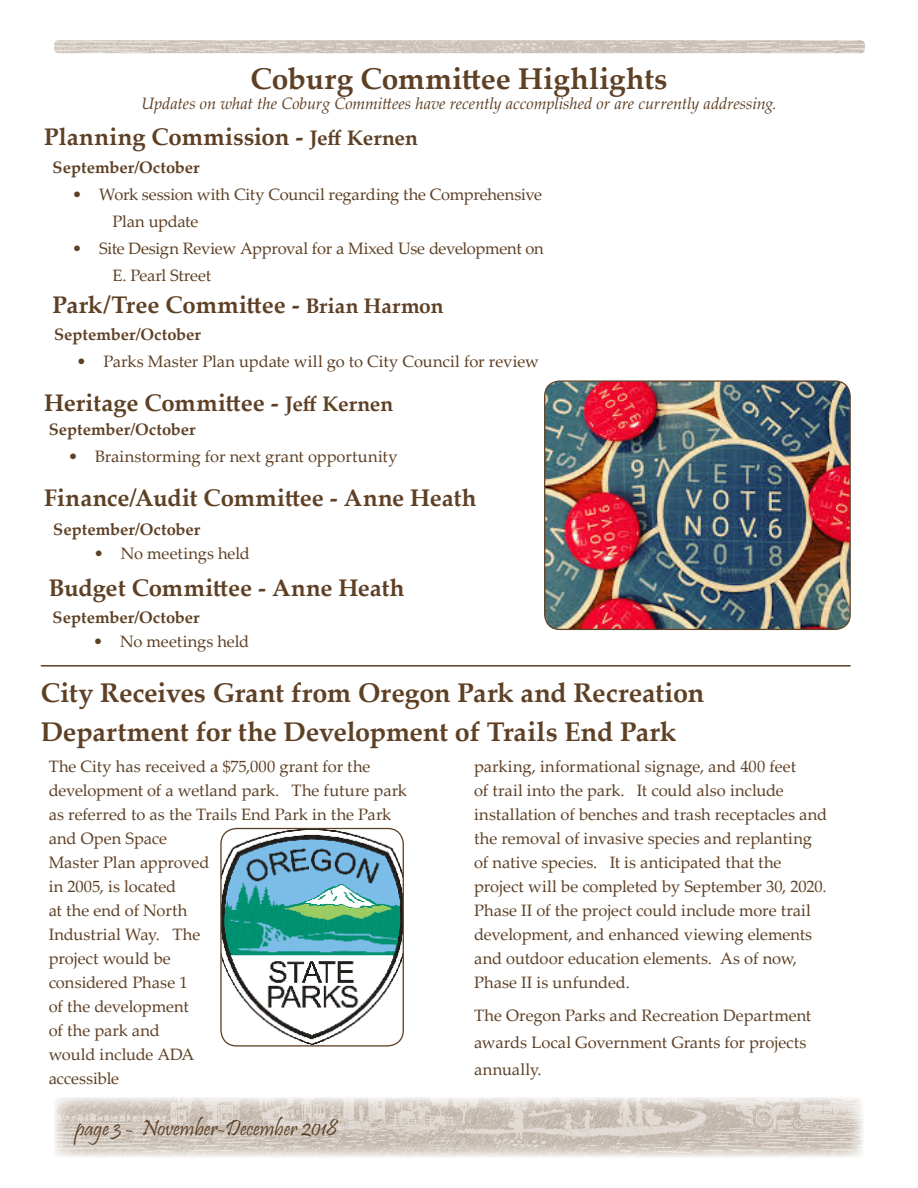
<style>
.page{position:relative;width:918px;height:1188px;background:#fff}
.page>*{position:absolute;margin:0;border:0;box-sizing:border-box;transform-origin:0 0}
.t1{font:700 30px "Palatino Linotype";color:#5e4025}
.HEADING{font:700 27px "Palatino Linotype";letter-spacing:-.01em;color:#5e4025}
.HEADING-2{font:700 24px "Palatino Linotype";color:#5e4025}
.Article_Text{font:700 24px "Palatino Linotype";letter-spacing:-.005em;color:#5e4025}
.t2{font:22.5px "Pristina";color:#5e4025}
.Article_Text-2{font:16.5px/24px "Palatino Linotype";letter-spacing:-.005em;color:#5e4025}
.Article_text_BOLD{font:16.5px/27px "Palatino Linotype";letter-spacing:-.015em;color:#5e4025}
.Article_Text-3{font:700 16.5px "Palatino Linotype";letter-spacing:.005em;color:#5e4025}
.TEXT{font:italic 16.5px "Palatino Linotype";letter-spacing:-.005em;color:#5e4025}
.s1{font-size:21px}
</style>
<div class="page">
<img style="left:54px;top:1097px;width:809px;height:60px">
<img style="left:54px;top:40px;width:811px;height:13px">
<hr style="left:41px;top:665px;width:810px;height:2px;background:#5e4025">
<img style="left:546px;top:382px;width:303px;height:247px">
<div style="left:544px;top:380px;width:307px;height:250px;border:1px solid #5e4025;border-radius:15px"></div>
<img style="left:221px;top:829px;width:182px;height:216px">
<div style="left:220px;top:828px;width:184px;height:219px;border:1px solid #5e4025;border-radius:16px"></div>
<p class="t1" style="left:250px;top:58px;width:419px">Coburg Committee Highlights</p>
<p class="TEXT" style="left:142px;top:91px;width:637px">Updates on what the Coburg Committees have recently accomplished or are currently addressing.</p>
<p class="HEADING-2" style="left:44px;top:120px;width:375px">Planning Commission - <span class="s1">Jeff Kernen</span></p>
<p class="Article_Text-3" style="left:53px;top:155px;width:149px">September/October</p>
<p class="Article_text_BOLD" style="left:113px;top:180px;width:431px;text-indent:-41px">• Work session with City Council regarding the Comprehensive<br>Plan update</p>
<p class="Article_text_BOLD" style="left:113px;top:234px;width:433px;text-indent:-41px">• Site Design Review Approval for a Mixed Use development on<br>E. Pearl Street</p>
<p class="HEADING-2" style="left:53px;top:288px;width:392px">Park/Tree Committee - <span class="s1">Brian Harmon</span></p>
<p class="Article_Text-3" style="left:54px;top:323px;width:149px">September/October</p>
<p class="Article_Text-2" style="left:76px;top:349px;width:464px">• Parks Master Plan update will go to City Council for review</p>
<p class="HEADING-2" style="left:44px;top:386px;width:350px">Heritage Committee - <span class="s1">Jeff Kernen</span></p>
<p class="Article_Text-3" style="left:49px;top:417px;width:149px">September/October</p>
<p class="Article_text_BOLD" style="left:68px;top:442px;width:331px">• Brainstorming for next grant opportunity</p>
<p class="Article_Text" style="left:44px;top:480px;width:434px">Finance/Audit Committee - Anne Heath</p>
<p class="Article_Text-3" style="left:53px;top:517px;width:149px">September/October</p>
<p class="Article_Text-2" style="left:94px;top:540px;width:158px">• No meetings held</p>
<p class="Article_Text" style="left:49px;top:571px;width:357px">Budget Committee - Anne Heath</p>
<p class="Article_Text-3" style="left:53px;top:606px;width:149px">September/October</p>
<p class="Article_Text-2" style="left:93px;top:629px;width:158px">• No meetings held</p>
<p class="HEADING" style="left:41px;top:674px;width:665px">City Receives Grant from Oregon Park and Recreation</p>
<p class="HEADING" style="left:41px;top:713px;width:637px">Department for the Development of Trails End Park</p>
<p class="Article_Text-2" style="left:49px;top:754px;width:360px">The City has received a $75,000 grant for the development of a wetland park. The future park as referred to as the Trails End Park in the Park and Open Space<br>Master Plan approved<br>in 2005, is located<br>at the end of North<br>Industrial Way. The<br>project would be<br>considered Phase 1<br>of the development<br>of the park and<br>would include ADA<br>accessible</p>
<p class="Article_Text-2" style="left:474px;top:754px;width:355px">parking, informational signage, and 400 feet<br>of trail into the park. It could also include installation of benches and trash receptacles and the removal of invasive species and replanting of native species. It is anticipated that the project will be completed by September 30, 2020.<br>Phase II of the project could include more trail development, and enhanced viewing elements and outdoor education elements. As of now, Phase II is unfunded.</p>
<p class="Article_Text-2" style="left:474px;top:1002px;width:339px;line-height:27px">The Oregon Parks and Recreation Department awards Local Government Grants for projects annually.</p>
<h3 class="t2" style="left:76px;top:1116px;width:263px">page 3 - November-December 2018</h3>
</div>
